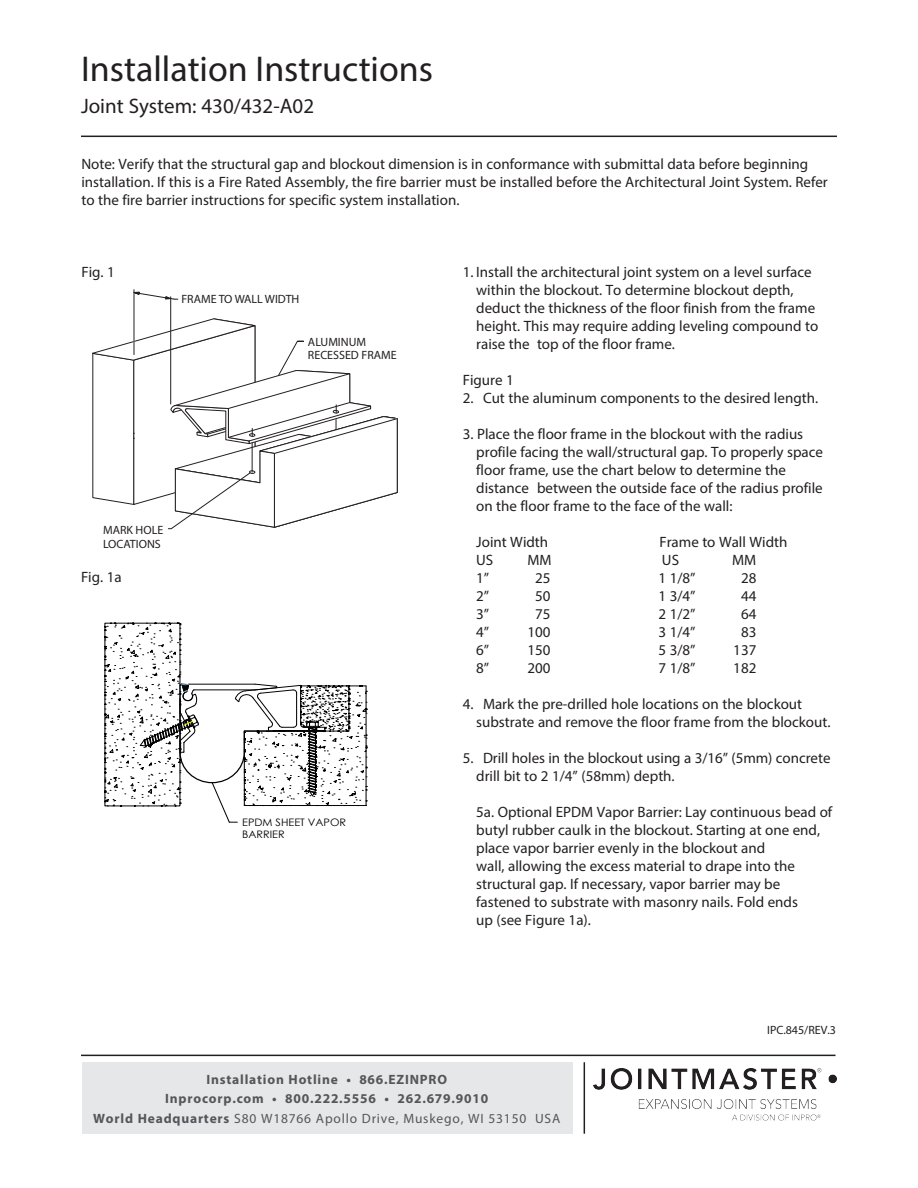
<style>
.page{position:relative;width:918px;height:1188px;background:#fff}
.page>*{position:absolute;margin:0;border:0;box-sizing:border-box;transform-origin:0 0}
.Installation_Instruc{font:36px "Myriad Pro";color:#231f20}
.install_draw_heads{font:21px "Myriad Pro";color:#231f20}
.Body_text{font:15px/18px "Myriad Pro";color:#231f20}
.t1{font:700 13.5px/19.5px "Myriad Pro";letter-spacing:.06em;color:#555659;text-align:center}
.t2{font:12px/13.5px "Myriad Pro";color:#231f20}
.t3{font:10.35px/12.1px "Century Gothic";color:#000;scale:1.06 1}
.s1{font-weight:400}
</style>
<div class="page">
<hr style="left:81px;top:1055px;width:755px;height:1px;background:#231f20">
<hr style="left:81px;top:136px;width:756px;height:1px;background:#231f20">
<div style="left:82px;top:1063px;width:490px;height:71px;background:#e6e7e9"></div>
<img style="left:594px;top:1069px;width:243px;height:51px">
<hr style="left:584px;top:1062px;width:1px;height:72px;background:#231f20">
<svg style="left:92px;top:318px;width:305px;height:211px"></svg>
<hr style="left:134px;top:290px;width:1px;height:65px;background:#231f20">
<hr style="left:170px;top:297px;width:1px;height:107px;background:#231f20">
<svg style="left:133px;top:292px;width:45px;height:8px"></svg>
<hr style="left:366px;top:686px;width:1px;height:120px;background:#000">
<svg style="left:105px;top:623px;width:261px;height:200px"></svg>
<p class="Installation_Instruc" style="left:81px;top:47px;width:354px">Installation Instructions</p>
<p class="install_draw_heads" style="left:81px;top:93px;width:235px">Joint System: 430/432-A02</p>
<p class="Body_text" style="left:81px;top:154px;width:748px">Note: Verify that the structural gap and blockout dimension is in conformance with submittal data before beginning installation. If this is a Fire Rated Assembly, the fire barrier must be installed before the Architectural Joint System. Refer to the fire barrier instructions for specific system installation.</p>
<p class="Body_text" style="left:81px;top:262px;width:35px">Fig. 1</p>
<p class="Body_text" style="left:476px;top:262px;width:344px;text-indent:-14px">1. Install the architectural joint system on a level surface within the blockout. To determine blockout depth, deduct the thickness of the floor finish from the frame height. This may require adding leveling compound to raise the top of the floor frame.</p>
<p class="Body_text" style="left:463px;top:370px;width:53px">Figure 1</p>
<p class="Body_text" style="left:463px;top:388px;width:357px">2. Cut the aluminum components to the desired length.</p>
<p class="Body_text" style="left:476px;top:424px;width:348px;text-indent:-14px">3. Place the floor frame in the blockout with the radius profile facing the wall/structural gap. To properly space floor frame, use the chart below to determine the distance between the outside face of the radius profile on the floor frame to the face of the wall:</p>
<p class="Body_text" style="left:476px;top:532px;width:74px">Joint Width</p>
<p class="Body_text" style="left:659px;top:532px;width:130px">Frame to Wall Width</p>
<p class="Body_text" style="left:476px;top:550px;width:19px">US</p>
<p class="Body_text" style="left:527px;top:550px;width:26px">MM</p>
<p class="Body_text" style="left:662px;top:550px;width:19px">US</p>
<p class="Body_text" style="left:732px;top:550px;width:26px">MM</p>
<p class="Body_text" style="left:476px;top:568px;width:15px">1”</p>
<p class="Body_text" style="left:535px;top:568px;width:17px">25</p>
<p class="Body_text" style="left:658px;top:568px;width:39px">1 1/8”</p>
<p class="Body_text" style="left:741px;top:568px;width:17px">28</p>
<p class="Body_text" style="left:476px;top:586px;width:15px">2”</p>
<p class="Body_text" style="left:535px;top:586px;width:17px">50</p>
<p class="Body_text" style="left:658px;top:586px;width:39px">1 3/4”</p>
<p class="Body_text" style="left:741px;top:586px;width:17px">44</p>
<p class="Body_text" style="left:476px;top:604px;width:15px">3”</p>
<p class="Body_text" style="left:535px;top:604px;width:17px">75</p>
<p class="Body_text" style="left:658px;top:604px;width:39px">2 1/2”</p>
<p class="Body_text" style="left:741px;top:604px;width:17px">64</p>
<p class="Body_text" style="left:476px;top:622px;width:15px">4”</p>
<p class="Body_text" style="left:527px;top:622px;width:25px">100</p>
<p class="Body_text" style="left:658px;top:622px;width:39px">3 1/4”</p>
<p class="Body_text" style="left:741px;top:622px;width:17px">83</p>
<p class="Body_text" style="left:476px;top:640px;width:15px">6”</p>
<p class="Body_text" style="left:527px;top:640px;width:25px">150</p>
<p class="Body_text" style="left:658px;top:640px;width:39px">5 3/8”</p>
<p class="Body_text" style="left:733px;top:640px;width:25px">137</p>
<p class="Body_text" style="left:476px;top:658px;width:15px">8”</p>
<p class="Body_text" style="left:527px;top:658px;width:25px">200</p>
<p class="Body_text" style="left:658px;top:658px;width:39px">7 1/8”</p>
<p class="Body_text" style="left:733px;top:658px;width:25px">182</p>
<p class="Body_text" style="left:476px;top:694px;width:356px;text-indent:-14px">4. Mark the pre-drilled hole locations on the blockout substrate and remove the floor frame from the blockout.</p>
<p class="Body_text" style="left:476px;top:748px;width:356px;text-indent:-14px">5. Drill holes in the blockout using a 3/16” (5mm) concrete drill bit to 2 1/4” (58mm) depth.</p>
<p class="Body_text" style="left:476px;top:802px;width:358px">5a. Optional EPDM Vapor Barrier: Lay continuous bead of butyl rubber caulk in the blockout. Starting at one end, place vapor barrier evenly in the blockout and<br>wall, allowing the excess material to drape into the structural gap. If necessary, vapor barrier may be fastened to substrate with masonry nails. Fold ends<br>up (see Figure 1a).</p>
<p class="t2" style="left:181px;top:292px;width:120px">FRAME TO WALL WIDTH</p>
<p class="t2" style="left:308px;top:335px;width:90px">ALUMINUM<br>RECESSED FRAME</p>
<p class="t2" style="left:103px;top:523px;width:62px">MARK HOLE<br>LOCATIONS</p>
<p class="Body_text" style="left:81px;top:568px;width:42px">Fig. 1a</p>
<p class="t3" style="left:242px;top:816px;width:100px">EPDM SHEET VAPOR<br>BARRIER</p>
<p class="t1" style="left:93px;top:1069px;width:469px">Installation Hotline • 866.EZINPRO<br>Inprocorp.com • 800.222.5556 • 262.679.9010<br>World Headquarters <span class="s1">S80 W18766 Apollo Drive, Muskego, WI 53150 USA</span></p>
<p class="t2" style="left:767px;top:1023px;width:70px">IPC.845/REV.3</p>
</div>
